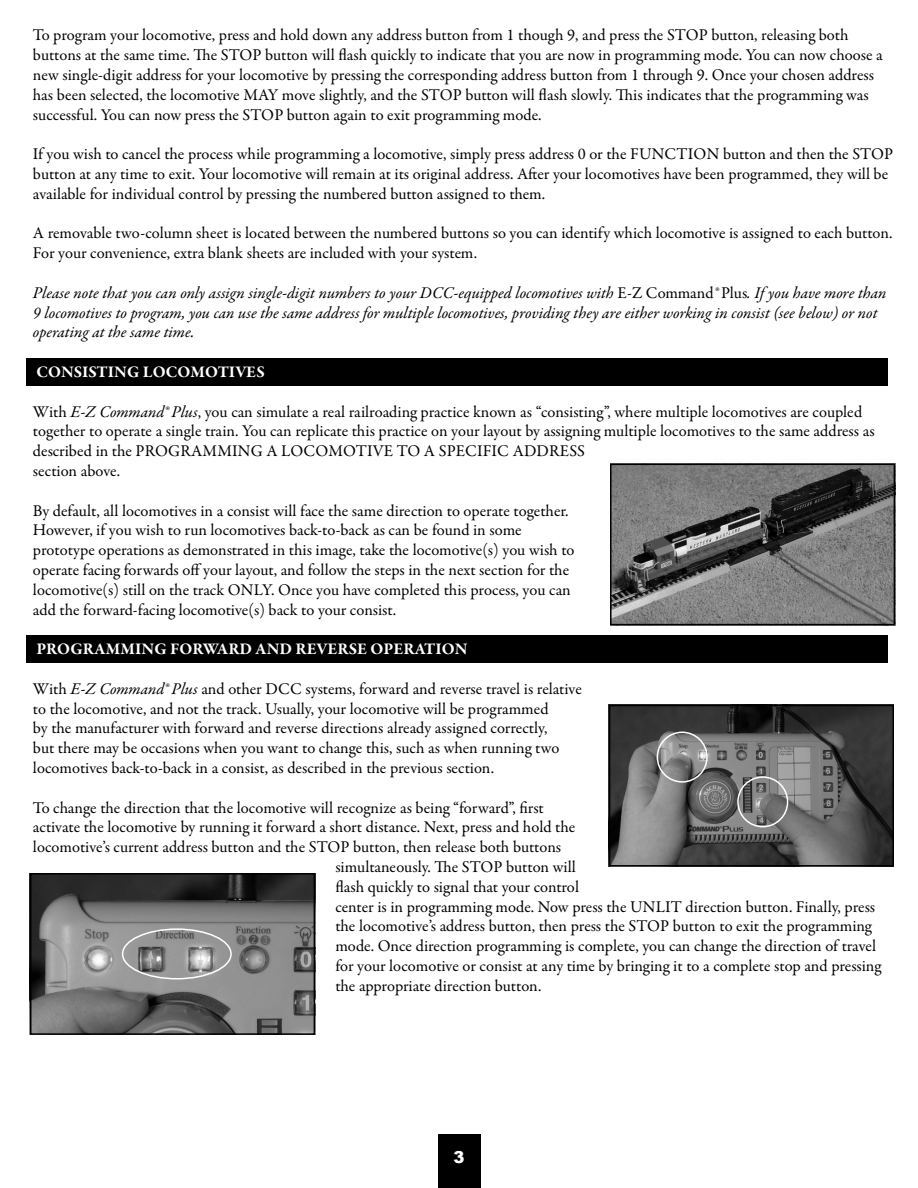
<style>
.page{position:relative;width:918px;height:1188px;background:#fff}
.page>*{position:absolute;margin:0;border:0;box-sizing:border-box;transform-origin:0 0}
.t1{font:16.5px/19.8px "Garamond Premr Pro";color:#000}
.t2{font:italic 16.5px/19.8px "Garamond Premr Pro";letter-spacing:-.005em;color:#000}
.t3{font:700 16.5px "Garamond Premr Pro";color:#fff}
.t4{font:900 16.5px "Arial";color:#fff}
.s1{font-style:normal}
.s2{font-style:italic}
</style>
<div class="page">
<div style="left:27px;top:358px;width:861px;height:28px;background:#000"></div>
<div style="left:27px;top:636px;width:861px;height:27px;background:#000"></div>
<div style="left:438px;top:1134px;width:42px;height:54px;background:#000"></div>
<img style="left:613px;top:467px;width:279px;height:155px">
<div style="left:610px;top:464px;width:285px;height:161px;border:2px solid #000"></div>
<img style="left:33px;top:876px;width:279px;height:156px">
<div style="left:30px;top:873px;width:285px;height:162px;border:2px solid #000"></div>
<div style="left:122px;top:928px;width:110px;height:52px;border:2px solid #fff;border-radius:50%"></div>
<img style="left:612px;top:708px;width:279px;height:156px">
<div style="left:609px;top:705px;width:285px;height:162px;border:2px solid #000"></div>
<div style="left:657px;top:732px;width:51px;height:51px;border:2px solid #fff;border-radius:50%"></div>
<div style="left:737px;top:776px;width:51px;height:51px;border:2px solid #fff;border-radius:50%"></div>
<p class="t1" style="left:33px;top:26px;width:851px">To program your locomotive, press and hold down any address button from 1 though 9, and press the STOP button, releasing both buttons at the same time. The STOP button will flash quickly to indicate that you are now in programming mode. You can now choose a new single-digit address for your locomotive by pressing the corresponding address button from 1 through 9. Once your chosen address has been selected, the locomotive MAY move slightly, and the STOP button will flash slowly. This indicates that the programming was successful. You can now press the STOP button again to exit programming mode.</p>
<p class="t1" style="left:33px;top:145px;width:862px">If you wish to cancel the process while programming a locomotive, simply press address 0 or the FUNCTION button and then the STOP button at any time to exit. Your locomotive will remain at its original address. After your locomotives have been programmed, they will be available for individual control by pressing the numbered button assigned to them.</p>
<p class="t1" style="left:33px;top:224px;width:861px">A removable two-column sheet is located between the numbered buttons so you can identify which locomotive is assigned to each button.<br>For your convenience, extra blank sheets are included with your system.</p>
<p class="t2" style="left:33px;top:284px;width:855px">Please note that you can only assign single-digit numbers to your DCC-equipped locomotives with <span class="s1">E-Z Command</span>® <span class="s1">Plus</span>. If you have more than<br>9 locomotives to program, you can use the same address for multiple locomotives, providing they are either working in consist (see below) or not operating at the same time.</p>
<p class="t3" style="left:36px;top:362px;width:230px">CONSISTING LOCOMOTIVES</p>
<p class="t1" style="left:33px;top:402px;width:843px">With <span class="s2">E-Z Command® Plus</span>, you can simulate a real railroading practice known as “consisting”, where multiple locomotives are coupled together to operate a single train. You can replicate this practice on your layout by assigning multiple locomotives to the same address as described in the PROGRAMMING A LOCOMOTIVE TO A SPECIFIC ADDRESS<br>section above.</p>
<p class="t1" style="left:33px;top:501px;width:543px">By default, all locomotives in a consist will face the same direction to operate together.<br>However, if you wish to run locomotives back-to-back as can be found in some prototype operations as demonstrated in this image, take the locomotive(s) you wish to operate facing forwards off your layout, and follow the steps in the next section for the locomotive(s) still on the track ONLY. Once you have completed this process, you can add the forward-facing locomotive(s) back to your consist.</p>
<p class="t3" style="left:36px;top:639px;width:433px">PROGRAMMING FORWARD AND REVERSE OPERATION</p>
<p class="t1" style="left:33px;top:679px;width:550px">With <span class="s2">E-Z Command® Plus</span> and other DCC systems, forward and reverse travel is relative to the locomotive, and not the track. Usually, your locomotive will be programmed<br>by the manufacturer with forward and reverse directions already assigned correctly,<br>but there may be occasions when you want to change this, such as when running two locomotives back-to-back in a consist, as described in the previous section.</p>
<p class="t1" style="left:33px;top:798px;width:512px">To change the direction that the locomotive will recognize as being “forward”, first</p>
<p class="t1" style="left:33px;top:818px;width:544px">activate the locomotive by running it forward a short distance. Next, press and hold the</p>
<p class="t1" style="left:33px;top:838px;width:530px">locomotive’s current address button and the STOP button, then release both buttons</p>
<p class="t1" style="left:335px;top:857px;width:242px">simultaneously. The STOP button will</p>
<p class="t1" style="left:335px;top:877px;width:245px">flash quickly to signal that your control</p>
<p class="t1" style="left:335px;top:897px;width:541px">center is in programming mode. Now press the UNLIT direction button. Finally, press</p>
<p class="t1" style="left:335px;top:917px;width:538px">the locomotive’s address button, then press the STOP button to exit the programming</p>
<p class="t1" style="left:335px;top:937px;width:542px">mode. Once direction programming is complete, you can change the direction of travel</p>
<p class="t1" style="left:335px;top:956px;width:547px">for your locomotive or consist at any time by bringing it to a complete stop and pressing</p>
<p class="t1" style="left:335px;top:976px;width:208px">the appropriate direction button.</p>
<p class="t4" style="left:454px;top:1145px;width:13px">3</p>
</div>
